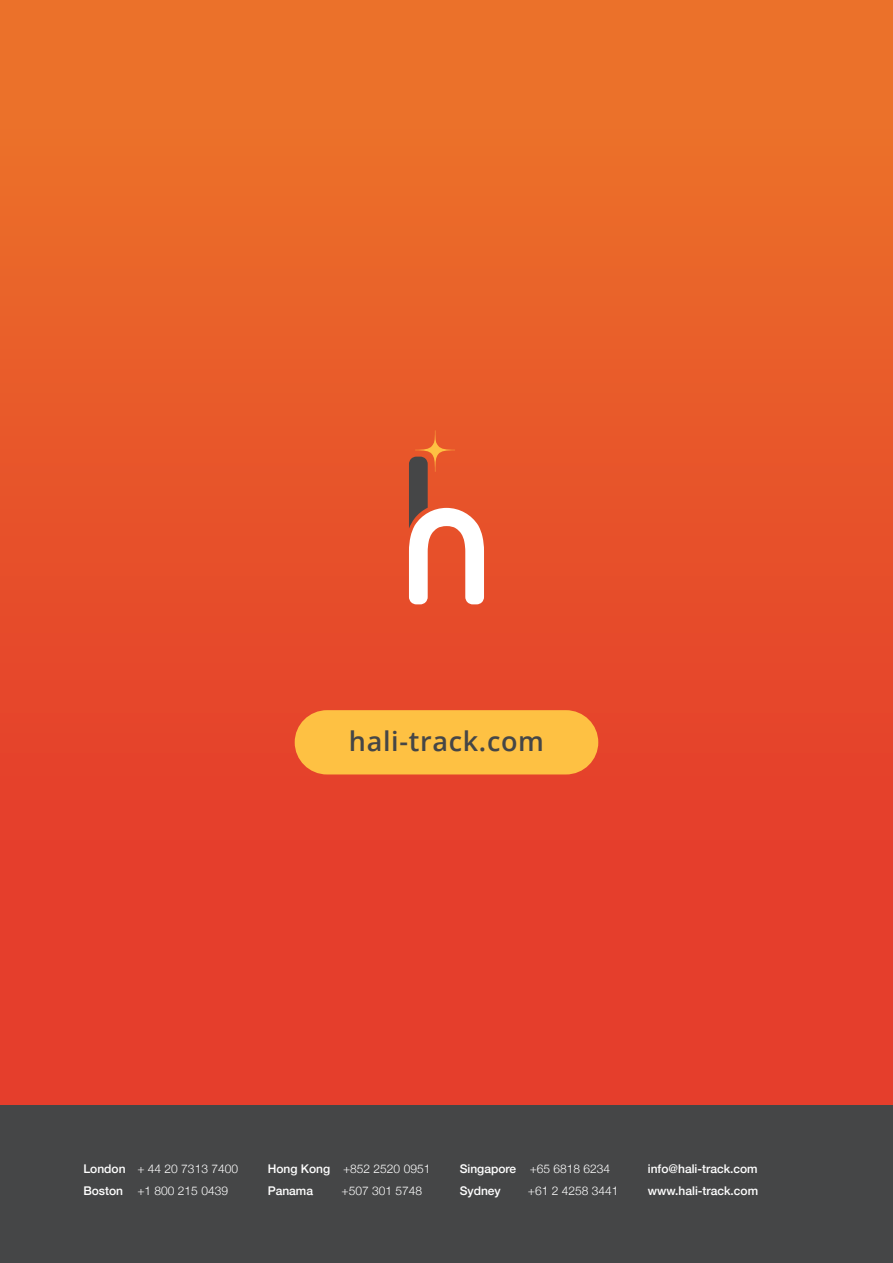
<style>
.page{position:relative;width:893px;height:1263px;background:#fff}
.page>*{position:absolute;margin:0;border:0;box-sizing:border-box;transform-origin:0 0}
.t1{font:600 27px "Open Sans";letter-spacing:.025em;color:#454647}
.t2{font:300 12px "Helvetica Neue";color:#fff}
.t3{font:500 12px "Helvetica Neue";color:#fff}
.s1{font-weight:500}
</style>
<div class="page">
<div style="left:0;top:0;width:893px;height:1106px;background:linear-gradient(to bottom,#eb7329,#e4332c)"></div>
<div style="left:0;top:1106px;width:893px;height:157px;background:#454647"></div>
<div style="left:295px;top:710px;width:303px;height:64px;background:#fec143;border-radius:32px"></div>
<svg style="left:409px;top:430px;width:75px;height:174px"></svg>
<p class="t1" style="left:349px;top:722px;width:197px">hali-track.com</p>
<p class="t2" style="left:83px;top:1158px;width:156px"><span class="s1">London</span> + 44 20 7313 7400</p>
<p class="t2" style="left:83px;top:1181px;width:146px"><span class="s1">Boston</span> +1 800 215 0439</p>
<p class="t2" style="left:268px;top:1158px;width:164px"><span class="s1">Hong Kong</span> +852 2520 0951</p>
<p class="t3" style="left:268px;top:1181px;width:47px">Panama</p>
<p class="t2" style="left:341px;top:1181px;width:82px">+507 301 5748</p>
<p class="t2" style="left:460px;top:1158px;width:152px"><span class="s1">Singapore</span> +65 6818 6234</p>
<p class="t3" style="left:460px;top:1181px;width:43px">Sydney</p>
<p class="t2" style="left:528px;top:1181px;width:92px">+61 2 4258 3441</p>
<p class="t3" style="left:648px;top:1159px;width:111px">info@hali-track.com</p>
<p class="t3" style="left:648px;top:1181px;width:112px">www.hali-track.com</p>
</div>
